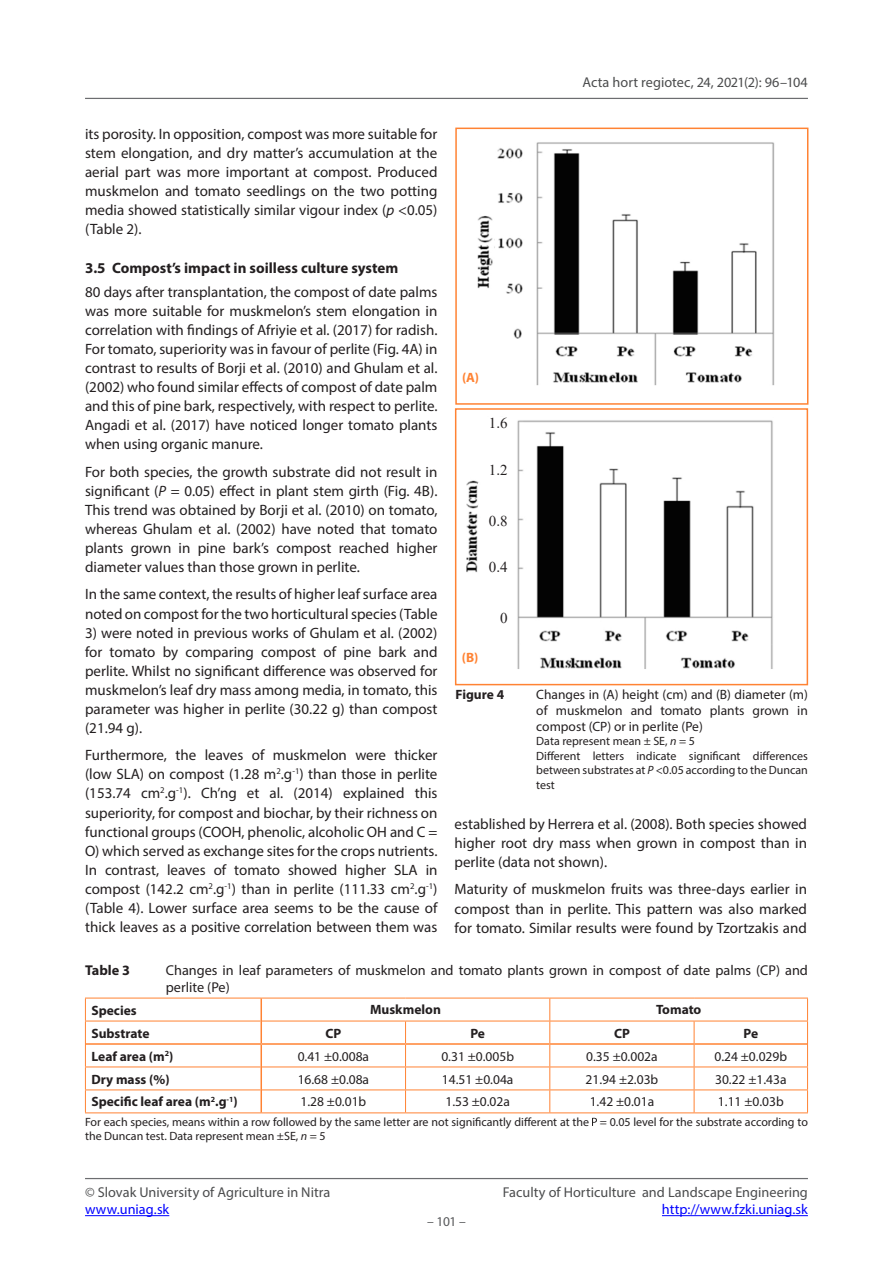
<style>
.page{position:relative;width:893px;height:1263px;background:#fff}
.page>*{position:absolute;margin:0;border:0;box-sizing:border-box;transform-origin:0 0}
.t1{font:15px/19px "Myriad Pro";color:#231f20;text-align:justify}
.t2{font:700 15px "Myriad Pro";color:#231f20}
.t3{font:15px "Times New Roman";color:#231f20}
.t4{font:14.25px "Myriad Pro";color:#4b4c4d}
.t5{font:14.25px/17.1px "Myriad Pro";color:#231f20}
.t6{font:14.25px "Myriad Pro";color:#00f}
.t7{font:700 14.25px "Myriad Pro";color:#231f20}
.t8{font:13.5px/16.2px "Myriad Pro";color:#231f20;text-align:justify}
.t9{font:700 13.5px "Myriad Pro";color:#231f20}
.t10{font:700 13.5px "Myriad Pro";color:#ff8333}
.t11{font:13.5px "Myriad Pro";color:#57585a}
.t12{font:12px/14.4px "Myriad Pro";color:#231f20}
.s1{font-style:italic}
</style>
<div class="page">
<hr style="left:85px;top:98px;width:723px;height:1px;background:#6c6d70">
<hr style="left:85px;top:1215px;width:84px;height:1px;background:#00f">
<hr style="left:85px;top:1178px;width:723px;height:1px;background:#6c6d70">
<hr style="left:662px;top:1215px;width:146px;height:1px;background:#00f">
<hr style="left:85px;top:998px;width:176px;height:1px;background:#ff8333">
<hr style="left:261px;top:998px;width:145px;height:1px;background:#ff8333">
<hr style="left:406px;top:998px;width:144px;height:1px;background:#ff8333">
<hr style="left:550px;top:998px;width:144px;height:1px;background:#ff8333">
<hr style="left:694px;top:998px;width:114px;height:1px;background:#ff8333">
<hr style="left:85px;top:1021px;width:175px;height:1px;background:#ff8333">
<hr style="left:262px;top:1021px;width:144px;height:1px;background:#ff8333">
<hr style="left:406px;top:1021px;width:144px;height:1px;background:#ff8333">
<hr style="left:550px;top:1021px;width:144px;height:1px;background:#ff8333">
<hr style="left:694px;top:1021px;width:114px;height:1px;background:#ff8333">
<hr style="left:85px;top:1066px;width:175px;height:1px;background:#ff8333">
<hr style="left:262px;top:1066px;width:144px;height:1px;background:#ff8333">
<hr style="left:406px;top:1066px;width:144px;height:1px;background:#ff8333">
<hr style="left:550px;top:1066px;width:144px;height:1px;background:#ff8333">
<hr style="left:694px;top:1066px;width:114px;height:1px;background:#ff8333">
<hr style="left:85px;top:1089px;width:175px;height:1px;background:#ff8333">
<svg style="left:85px;top:998px;width:1px;height:114px"></svg>
<hr style="left:262px;top:1089px;width:144px;height:1px;background:#ff8333">
<hr style="left:406px;top:1089px;width:144px;height:1px;background:#ff8333">
<svg style="left:405px;top:1021px;width:1px;height:91px"></svg>
<hr style="left:550px;top:1089px;width:144px;height:1px;background:#ff8333">
<svg style="left:549px;top:998px;width:1px;height:114px"></svg>
<hr style="left:694px;top:1089px;width:114px;height:1px;background:#ff8333">
<svg style="left:694px;top:1021px;width:1px;height:91px"></svg>
<svg style="left:807px;top:998px;width:1px;height:114px"></svg>
<hr style="left:85px;top:1112px;width:176px;height:1px;background:#ff8333">
<hr style="left:261px;top:1112px;width:145px;height:1px;background:#ff8333">
<hr style="left:406px;top:1112px;width:144px;height:1px;background:#ff8333">
<hr style="left:550px;top:1112px;width:144px;height:1px;background:#ff8333">
<hr style="left:694px;top:1112px;width:114px;height:1px;background:#ff8333">
<hr style="left:86px;top:1043px;width:175px;height:2px;background:#ff8333">
<hr style="left:261px;top:1043px;width:145px;height:2px;background:#ff8333">
<hr style="left:406px;top:1043px;width:144px;height:2px;background:#ff8333">
<hr style="left:550px;top:1043px;width:144px;height:2px;background:#ff8333">
<hr style="left:694px;top:1043px;width:113px;height:2px;background:#ff8333">
<hr style="left:260px;top:998px;width:2px;height:23px;background:#ff8333">
<hr style="left:260px;top:1021px;width:2px;height:22px;background:#ff8333">
<hr style="left:260px;top:1045px;width:2px;height:22px;background:#ff8333">
<hr style="left:260px;top:1067px;width:2px;height:23px;background:#ff8333">
<hr style="left:260px;top:1090px;width:2px;height:22px;background:#ff8333">
<svg style="left:592px;top:1118px;width:5px;height:8px"></svg>
<img style="left:477px;top:142px;width:298px;height:244px">
<div style="left:455px;top:128px;width:353px;height:277px;border:2px solid #ff8333"></div>
<img style="left:467px;top:420px;width:306px;height:249px">
<div style="left:455px;top:408px;width:353px;height:277px;border:2px solid #ff8333"></div>
<div style="left:481px;top:418px;width:27px;height:226px;background:#fff"></div>
<p class="t4" style="left:582px;top:74px;width:227px">Acta hort regiotec, 24, 2021(2): 96–104</p>
<p class="t1" style="left:85px;top:124px;width:354px">its porosity. In opposition, compost was more suitable for stem elongation, and dry matter’s accumulation at the aerial part was more important at compost. Produced muskmelon and tomato seedlings on the two potting media showed statistically similar vigour index (<span class="s1">p</span> &lt;0.05) (Table 2).</p>
<p class="t2" style="left:85px;top:258px;width:315px">3.5 Compost’s impact in soilless culture system</p>
<p class="t1" style="left:85px;top:282px;width:354px">80 days after transplantation, the compost of date palms was more suitable for muskmelon’s stem elongation in correlation with findings of Afriyie et al. (2017) for radish.<br>For tomato, superiority was in favour of perlite (Fig. 4A) in contrast to results of Borji et al. (2010) and Ghulam et al. (2002) who found similar effects of compost of date palm and this of pine bark, respectively, with respect to perlite.<br>Angadi et al. (2017) have noticed longer tomato plants when using organic manure.</p>
<p class="t1" style="left:85px;top:462px;width:354px">For both species, the growth substrate did not result in significant (<span class="s1">P</span> = 0.05) effect in plant stem girth (Fig. 4B).<br>This trend was obtained by Borji et al. (2010) on tomato, whereas Ghulam et al. (2002) have noted that tomato plants grown in pine bark’s compost reached higher diameter values than those grown in perlite.</p>
<p class="t1" style="left:85px;top:585px;width:354px">In the same context, the results of higher leaf surface area noted on compost for the two horticultural species (Table</p>
<p class="t1" style="left:85px;top:623px;width:354px">3) were noted in previous works of Ghulam et al. (2002) for tomato by comparing compost of pine bark and perlite. Whilst no significant difference was observed for muskmelon’s leaf dry mass among media, in tomato, this parameter was higher in perlite (30.22 g) than compost (21.94 g).</p>
<p class="t1" style="left:85px;top:745px;width:354px">Furthermore, the leaves of muskmelon were thicker (low SLA) on compost (1.28 m<sup>2</sup>.g<sup>-1</sup>) than those in perlite (153.74 cm<sup>2</sup>.g<sup>-1</sup>). Ch’ng et al. (2014) explained this superiority, for compost and biochar, by their richness on functional groups (COOH, phenolic, alcoholic OH and C = O) which served as exchange sites for the crops nutrients.<br>In contrast, leaves of tomato showed higher SLA in compost (142.2 cm<sup>2</sup>.g<sup>-1</sup>) than in perlite (111.33 cm<sup>2</sup>.g<sup>-1</sup>) (Table 4). Lower surface area seems to be the cause of thick leaves as a positive correlation between them was</p>
<p class="t7" style="left:85px;top:960px;width:47px">Table 3</p>
<p class="t5" style="left:166px;top:961px;width:644px">Changes in leaf parameters of muskmelon and tomato plants grown in compost of date palms (CP) and perlite (Pe)</p>
<p class="t9" style="left:91px;top:1001px;width:47px">Species</p>
<p class="t9" style="left:370px;top:1001px;width:72px">Muskmelon</p>
<p class="t9" style="left:656px;top:1001px;width:47px">Tomato</p>
<p class="t9" style="left:91px;top:1024px;width:60px">Substrate</p>
<p class="t9" style="left:325px;top:1024px;width:17px">CP</p>
<p class="t9" style="left:470px;top:1024px;width:16px">Pe</p>
<p class="t9" style="left:614px;top:1024px;width:17px">CP</p>
<p class="t9" style="left:743px;top:1024px;width:16px">Pe</p>
<p class="t9" style="left:91px;top:1047px;width:83px">Leaf area (m<sup>2</sup>)</p>
<p class="t8" style="left:298px;top:1048px;width:73px">0.41 ±0.008a</p>
<p class="t8" style="left:441px;top:1048px;width:74px">0.31 ±0.005b</p>
<p class="t8" style="left:586px;top:1048px;width:73px">0.35 ±0.002a</p>
<p class="t8" style="left:714px;top:1048px;width:74px">0.24 ±0.029b</p>
<p class="t9" style="left:91px;top:1070px;width:80px">Dry mass (%)</p>
<p class="t8" style="left:298px;top:1071px;width:73px">16.68 ±0.08a</p>
<p class="t8" style="left:442px;top:1071px;width:73px">14.51 ±0.04a</p>
<p class="t8" style="left:586px;top:1071px;width:74px">21.94 ±2.03b</p>
<p class="t8" style="left:715px;top:1071px;width:73px">30.22 ±1.43a</p>
<p class="t9" style="left:91px;top:1093px;width:148px">Specific leaf area (m<sup>2</sup>.g<sup>-1</sup>)</p>
<p class="t8" style="left:301px;top:1093px;width:67px">1.28 ±0.01b</p>
<p class="t8" style="left:445px;top:1093px;width:66px">1.53 ±0.02a</p>
<p class="t8" style="left:590px;top:1093px;width:66px">1.42 ±0.01a</p>
<p class="t8" style="left:718px;top:1093px;width:67px">1.11 ±0.03b</p>
<p class="t12" style="left:85px;top:1114px;width:724px">For each species, means within a row followed by the same letter are not significantly different at the = 0.05 level for the substrate according to the Duncan test. Data represent mean ±SE, <span class="s1">n</span> = 5</p>
<p class="t10" style="left:462px;top:368px;width:18px">(A)</p>
<p class="t3" style="left:489px;top:412px;width:20px">1.6</p>
<p class="t3" style="left:489px;top:459px;width:20px">1.2</p>
<p class="t3" style="left:489px;top:510px;width:20px">0.8</p>
<p class="t3" style="left:489px;top:556px;width:20px">0.4</p>
<p class="t3" style="left:500px;top:607px;width:9px">0</p>
<p class="t10" style="left:462px;top:649px;width:18px">(B)</p>
<p class="t9" style="left:455px;top:685px;width:50px">Figure 4</p>
<p class="t8" style="left:536px;top:686px;width:273px">Changes in (A) height (cm) and (B) diameter (m) of muskmelon and tomato plants grown in compost (CP) or in perlite (Pe)</p>
<p class="t12" style="left:536px;top:734px;width:273px">Data represent mean ± SE, <span class="s1">n</span> = 5<br>Different letters indicate significant differences between substrates at <span class="s1">P</span> &lt;0.05 according to the Duncan test</p>
<p class="t1" style="left:455px;top:814px;width:354px">established by Herrera et al. (2008). Both species showed higher root dry mass when grown in compost than in perlite (data not shown).</p>
<p class="t1" style="left:455px;top:880px;width:354px">Maturity of muskmelon fruits was three-days earlier in compost than in perlite. This pattern was also marked for tomato. Similar results were found by Tzortzakis and</p>
<p class="t4" style="left:85px;top:1183px;width:247px">© Slovak University of Agriculture in Nitra</p>
<p class="t6" style="left:85px;top:1201px;width:86px">www.uniag.sk</p>
<p class="t11" style="left:427px;top:1213px;width:40px">– 101 –</p>
<p class="t4" style="left:503px;top:1183px;width:307px">Faculty of Horticulture and Landscape Engineering</p>
<p class="t6" style="left:662px;top:1201px;width:147px">http://www.fzki.uniag.sk</p>
</div>
